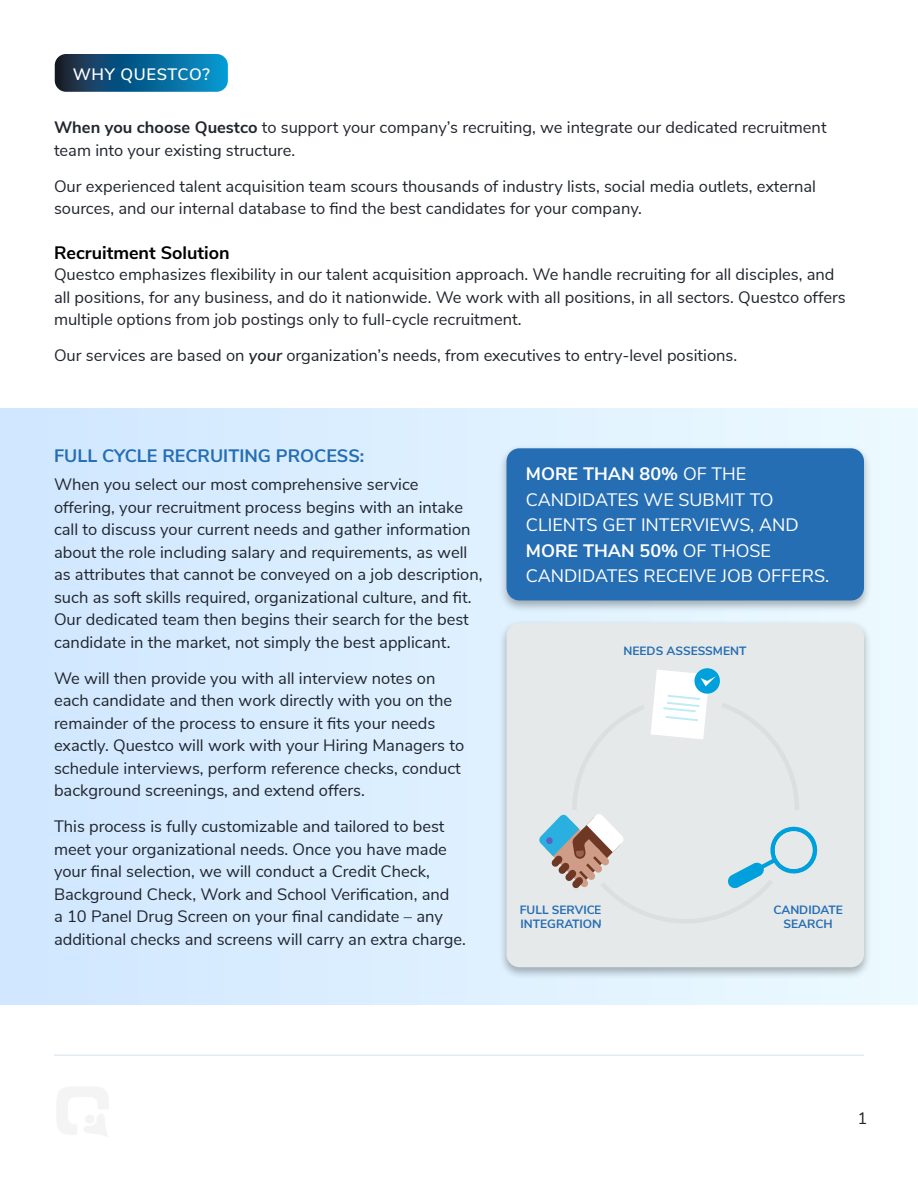
<style>
.page{position:relative;width:918px;height:1188px;background:#fff}
.page>*{position:absolute;margin:0;border:0;box-sizing:border-box;transform-origin:0 0}
.t1{font:18px/25.5px "Nunito Sans";color:#fff}
.t2{font:700 18px "Nunito Sans";color:#256eb4}
.t3{font:700 18px "Nunito Sans";color:#000}
.t4{font:16.5px/22.5px "Nunito Sans";color:#21252d}
.t5{font:600 16.5px "Nunito Sans";letter-spacing:.035em;color:#fff}
.t6{font:700 12px/14.4px "Nunito Sans";color:#256eb4}
.s1{font-weight:700}
.s2{font-weight:600;font-style:italic}
</style>
<div class="page">
<hr style="left:54px;top:1055px;width:810px;height:1px;background:#256eb4">
<svg style="left:55px;top:54px;width:173px;height:38px;background:#0d5f8a"></svg>
<div style="left:0;top:408px;width:918px;height:596px;background:linear-gradient(to right,#d0e6ff,#ecfaff)"></div>
<div style="left:498px;top:445px;width:374px;height:168px;background:#000;opacity:.3"></div>
<div style="left:507px;top:448px;width:357px;height:152px;background:#256eb4;border-radius:13px"></div>
<div style="left:498px;top:620px;width:374px;height:360px;background:#000;opacity:.3"></div>
<div style="left:507px;top:623px;width:357px;height:344px;background:#e6e9e9;border-radius:13px"></div>
<svg style="left:539px;top:668px;width:279px;height:255px"></svg>
<p class="t5" style="left:73px;top:62px;width:139px">WHY QUESTCO?</p>
<p class="t4" style="left:54px;top:115px;width:774px"><span class="s1">When you choose Questco</span> to support your company’s recruiting, we integrate our dedicated recruitment team into your existing structure.</p>
<p class="t4" style="left:54px;top:174px;width:764px">Our experienced talent acquisition team scours thousands of industry lists, social media outlets, external sources, and our internal database to find the best candidates for your company.</p>
<p class="t3" style="left:54px;top:239px;width:177px">Recruitment Solution</p>
<p class="t4" style="left:54px;top:262px;width:793px">Questco emphasizes flexibility in our talent acquisition approach. We handle recruiting for all disciples, and all positions, for any business, and do it nationwide. We work with all positions, in all sectors. Questco offers multiple options from job postings only to full-cycle recruitment.</p>
<p class="t4" style="left:54px;top:343px;width:685px">Our services are based on <span class="s2">your</span> organization’s needs, from executives to entry-level positions.</p>
<p class="t2" style="left:54px;top:443px;width:312px">FULL CYCLE RECRUITING PROCESS:</p>
<p class="t4" style="left:54px;top:472px;width:430px">When you select our most comprehensive service offering, your recruitment process begins with an intake call to discuss your current needs and gather information about the role including salary and requirements, as well as attributes that cannot be conveyed on a job description, such as soft skills required, organizational culture, and fit.<br>Our dedicated team then begins their search for the best candidate in the market, not simply the best applicant.</p>
<p class="t4" style="left:54px;top:666px;width:412px">We will then provide you with all interview notes on each candidate and then work directly with you on the remainder of the process to ensure it fits your needs exactly. Questco will work with your Hiring Managers to schedule interviews, perform reference checks, conduct background screenings, and extend offers.</p>
<p class="t4" style="left:54px;top:814px;width:413px">This process is fully customizable and tailored to best meet your organizational needs. Once you have made your final selection, we will conduct a Credit Check, Background Check, Work and School Verification, and<br>a 10 Panel Drug Screen on your final candidate – any additional checks and screens will carry an extra charge.</p>
<p class="t1" style="left:526px;top:460px;width:305px"><span class="s1">MORE THAN 80%</span> OF THE<br>CANDIDATES WE SUBMIT TO<br>CLIENTS GET INTERVIEWS, AND<br><span class="s1">MORE THAN 50%</span> OF THOSE<br>CANDIDATES RECEIVE JOB OFFERS.</p>
<p class="t6" style="left:624px;top:642px;width:124px">NEEDS ASSESSMENT</p>
<p class="t6" style="left:520px;top:902px;width:84px">FULL SERVICE<br>INTEGRATION</p>
<p class="t6" style="left:773px;top:902px;width:71px;text-align:center">CANDIDATE<br>SEARCH</p>
<p class="t4" style="left:857px;top:1106px;width:11px">1</p>
</div>
